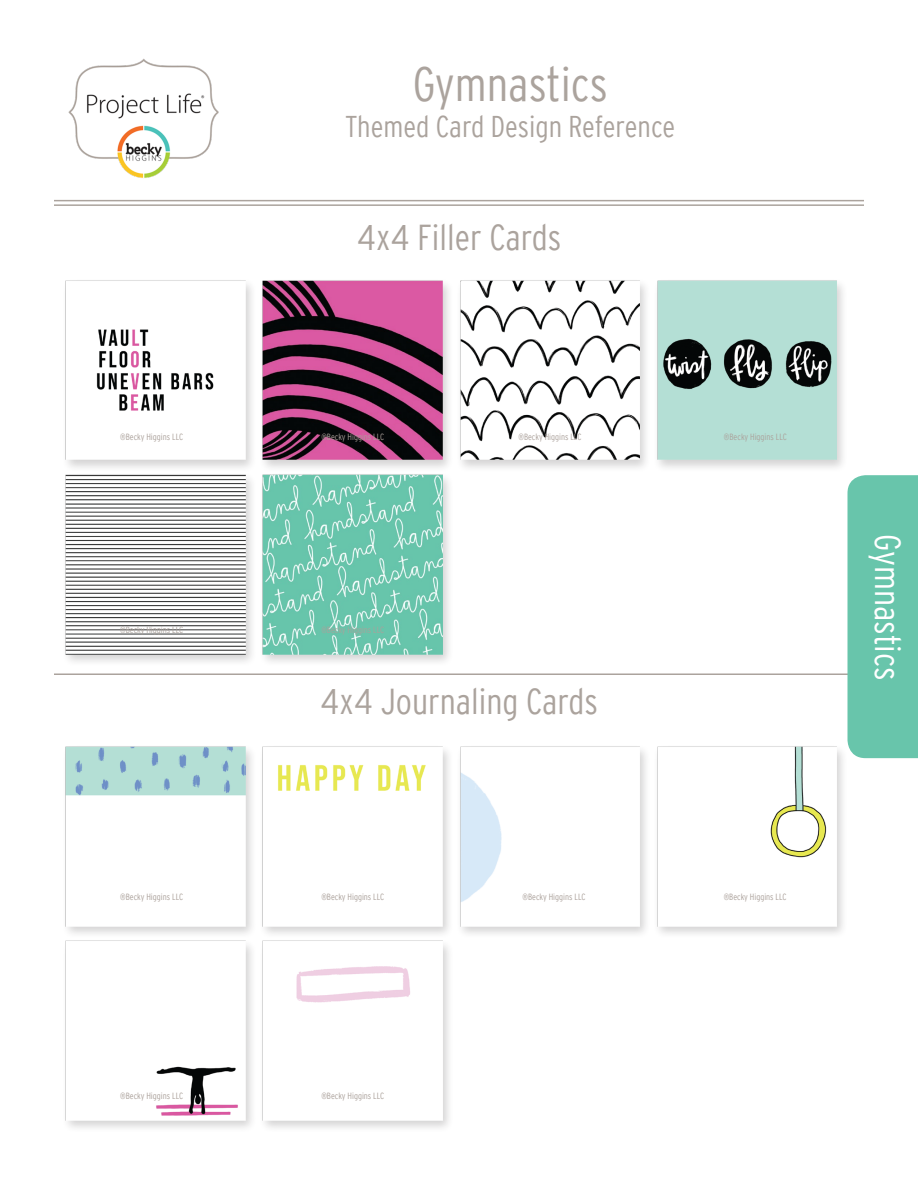
<style>
.page{position:relative;width:918px;height:1188px;background:#fff}
.page>*{position:absolute;margin:0;border:0;box-sizing:border-box;transform-origin:0 0}
.t1{font:48px "Interstate Cond Mono Lgt";color:#aba39d}
.t2{font:36px "Interstate Cond Mono Lgt";color:#aba39d}
.t3{font:36px "Interstate Cond Mono Lgt";color:#fff}
.t4{font:30px "Interstate Cond Mono Lgt";color:#aba39d}
.t5{font:9px "Interstate Cond Mono Lgt";color:#aba19b}
</style>
<div class="page">
<img style="left:68px;top:58px;width:151px;height:120px">
<hr style="left:54px;top:200px;width:810px;height:1px;background:#aba39d">
<hr style="left:54px;top:204px;width:810px;height:2px;background:#aba39d">
<hr style="left:54px;top:674px;width:810px;height:1px;background:#aba39d">
<div style="left:848px;top:475px;width:70px;height:283px;background:#68c5ab"></div>
<div style="left:259px;top:939px;width:195px;height:194px;background:#231f20;opacity:.2"></div>
<img style="left:263px;top:940px;width:180px;height:180px">
<div style="left:62px;top:939px;width:195px;height:194px;background:#231f20;opacity:.2"></div>
<img style="left:66px;top:940px;width:180px;height:180px">
<div style="left:653px;top:744px;width:195px;height:195px;background:#231f20;opacity:.2"></div>
<img style="left:657px;top:746px;width:180px;height:180px">
<div style="left:456px;top:744px;width:195px;height:195px;background:#231f20;opacity:.2"></div>
<img style="left:460px;top:746px;width:180px;height:180px">
<div style="left:259px;top:744px;width:195px;height:195px;background:#231f20;opacity:.2"></div>
<img style="left:263px;top:746px;width:180px;height:180px">
<div style="left:62px;top:744px;width:195px;height:195px;background:#231f20;opacity:.2"></div>
<img style="left:66px;top:746px;width:180px;height:180px">
<div style="left:259px;top:472px;width:195px;height:195px;background:#231f20;opacity:.2"></div>
<img style="left:263px;top:474px;width:180px;height:180px">
<div style="left:62px;top:472px;width:195px;height:195px;background:#231f20;opacity:.2"></div>
<img style="left:66px;top:474px;width:180px;height:180px">
<div style="left:653px;top:278px;width:195px;height:195px;background:#231f20;opacity:.2"></div>
<img style="left:657px;top:280px;width:180px;height:180px">
<div style="left:456px;top:278px;width:195px;height:195px;background:#231f20;opacity:.2"></div>
<img style="left:460px;top:280px;width:180px;height:180px">
<div style="left:259px;top:278px;width:195px;height:195px;background:#231f20;opacity:.2"></div>
<img style="left:263px;top:280px;width:180px;height:180px">
<div style="left:62px;top:278px;width:195px;height:195px;background:#231f20;opacity:.2"></div>
<img style="left:66px;top:280px;width:180px;height:180px">
<h1 class="t1" style="left:413px;top:58px;width:197px">Gymnastics</h1>
<h3 class="t4" style="left:345px;top:110px;width:332px">Themed Card Design Reference</h3>
<h2 class="t2" style="left:357px;top:217px;width:206px">4x4 Filler Cards</h2>
<p class="t5" style="left:120px;top:432px;width:64px">®Becky Higgins LLC</p>
<p class="t5" style="left:321px;top:432px;width:64px">®Becky Higgins LLC</p>
<p class="t5" style="left:519px;top:432px;width:64px">®Becky Higgins LLC</p>
<p class="t5" style="left:724px;top:432px;width:64px">®Becky Higgins LLC</p>
<p class="t5" style="left:120px;top:625px;width:64px">®Becky Higgins LLC</p>
<p class="t5" style="left:321px;top:625px;width:64px">®Becky Higgins LLC</p>
<h2 class="t3" style="left:908px;top:534px;width:148px;rotate:90deg">Gymnastics</h2>
<h2 class="t2" style="left:320px;top:681px;width:279px">4x4 Journaling Cards</h2>
<p class="t5" style="left:120px;top:892px;width:64px">®Becky Higgins LLC</p>
<p class="t5" style="left:321px;top:892px;width:64px">®Becky Higgins LLC</p>
<p class="t5" style="left:523px;top:892px;width:64px">®Becky Higgins LLC</p>
<p class="t5" style="left:724px;top:892px;width:64px">®Becky Higgins LLC</p>
<p class="t5" style="left:120px;top:1091px;width:64px">®Becky Higgins LLC</p>
<p class="t5" style="left:321px;top:1091px;width:64px">®Becky Higgins LLC</p>
</div>
